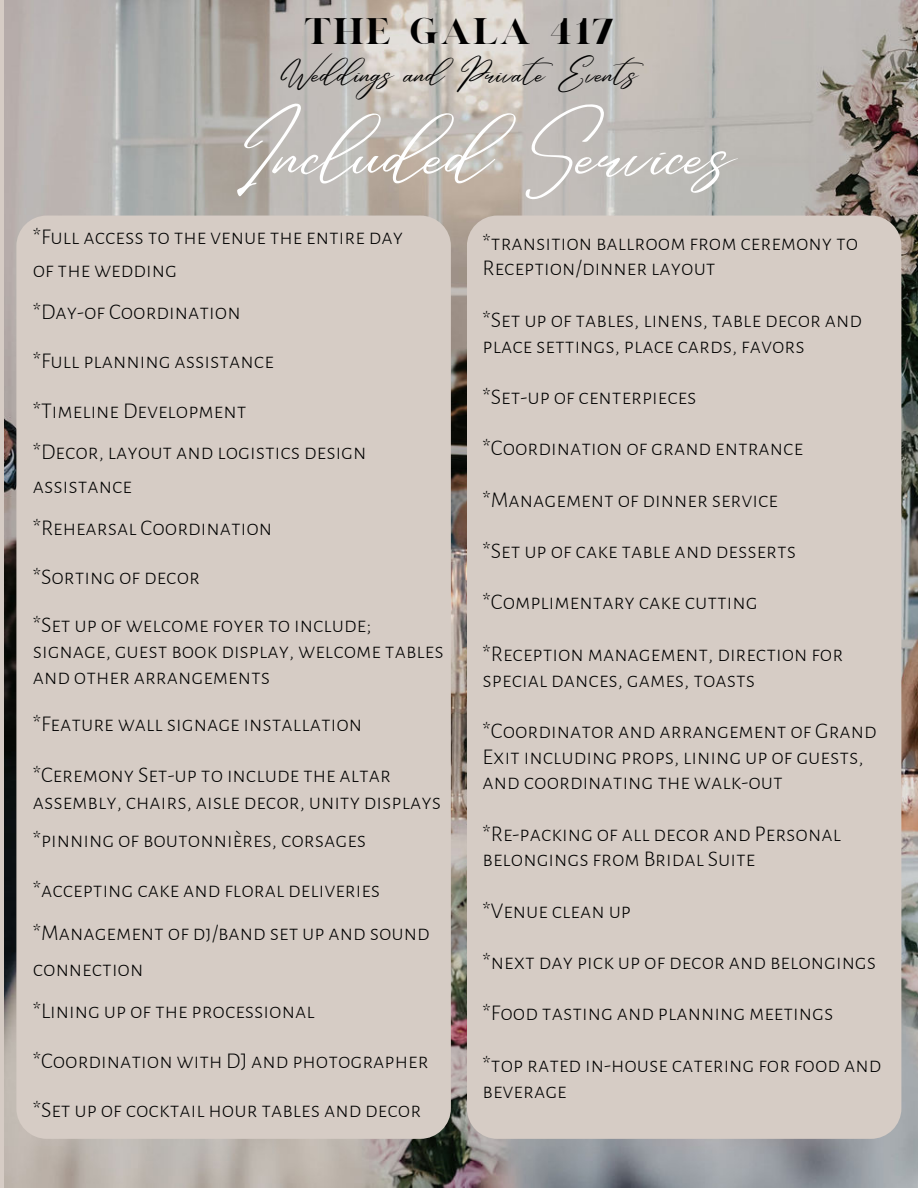
<style>
.page{position:relative;width:918px;height:1188px;background:#fff}
.page>*{position:absolute;margin:0;border:0;box-sizing:border-box;transform-origin:0 0}
.t1{font:75.9px "Andasia";letter-spacing:-.005em;color:#fff}
.t2{font:30px/34.8px "Andasia";color:#000;text-align:center}
.t3{font:300 22.5px/25.7px "Alegreya Sans SC";color:#000}
.s1{font-family:"London"}
</style>
<div class="page">
<img style="left:4px;top:0;width:914px;height:1187px">
<div style="left:467px;top:216px;width:434px;height:923px;background:#d6ccc5;border-radius:30px"></div>
<div style="left:16px;top:216px;width:435px;height:923px;background:#d6ccc5;border-radius:30px"></div>
<h1 class="t2" style="left:279px;top:16px;width:369px"><span class="s1">THE GALA 417<br></span>Weddings and Private Events</h1>
<h2 class="t1" style="left:229px;top:97px;width:510px">Included Services</h2>
<p class="t3" style="left:33px;top:225px;width:372px">*Full access to the venue the entire day</p>
<p class="t3" style="left:33px;top:257px;width:146px">of the wedding</p>
<p class="t3" style="left:33px;top:299px;width:209px">*Day-of Coordination</p>
<p class="t3" style="left:33px;top:349px;width:243px">*Full planning assistance</p>
<p class="t3" style="left:33px;top:398px;width:215px">*Timeline Development</p>
<p class="t3" style="left:33px;top:436px;width:335px;line-height:33.8px">*Decor, layout and logistics design assistance</p>
<p class="t3" style="left:33px;top:515px;width:241px">*Rehearsal Coordination</p>
<p class="t3" style="left:33px;top:565px;width:169px">*Sorting of decor</p>
<p class="t3" style="left:33px;top:613px;width:340px">*Set up of welcome foyer to include;</p>
<p class="t3" style="left:33px;top:639px;width:412px">signage, guest book display, welcome tables and other arrangements</p>
<p class="t3" style="left:33px;top:712px;width:331px">*Feature wall signage installation</p>
<p class="t3" style="left:33px;top:762px;width:410px;line-height:27px">*Ceremony Set-up to include the altar assembly, chairs, aisle decor, unity displays</p>
<p class="t3" style="left:33px;top:828px;width:335px">*pinning of boutonnières, corsages</p>
<p class="t3" style="left:33px;top:877px;width:349px">*accepting cake and floral deliveries</p>
<p class="t3" style="left:33px;top:915px;width:399px;line-height:36px">*Management of dj/band set up and sound connection</p>
<p class="t3" style="left:33px;top:999px;width:284px">*Lining up of the processional</p>
<p class="t3" style="left:33px;top:1048px;width:397px">*Coordination with DJ and photographer</p>
<p class="t3" style="left:33px;top:1098px;width:390px">*Set up of cocktail hour tables and decor</p>
<p class="t3" style="left:483px;top:230px;width:377px">*transition ballroom from ceremony to<br>Reception/dinner layout</p>
<p class="t3" style="left:483px;top:307px;width:381px">*Set up of tables, linens, table decor and place settings, place cards, favors</p>
<p class="t3" style="left:483px;top:384px;width:216px">*Set-up of centerpieces</p>
<p class="t3" style="left:483px;top:436px;width:322px">*Coordination of grand entrance</p>
<p class="t3" style="left:483px;top:487px;width:297px">*Management of dinner service</p>
<p class="t3" style="left:483px;top:538px;width:315px">*Set up of cake table and desserts</p>
<p class="t3" style="left:483px;top:590px;width:277px">*Complimentary cake cutting</p>
<p class="t3" style="left:483px;top:641px;width:362px">*Reception management, direction for special dances, games, toasts</p>
<p class="t3" style="left:483px;top:718px;width:396px">*Coordinator and arrangement of Grand<br>Exit including props, lining up of guests, and coordinating the walk-out</p>
<p class="t3" style="left:483px;top:821px;width:360px">*Re-packing of all decor and Personal belongings from Bridal Suite</p>
<p class="t3" style="left:483px;top:898px;width:150px">*Venue clean up</p>
<p class="t3" style="left:483px;top:950px;width:395px">*next day pick up of decor and belongings</p>
<p class="t3" style="left:483px;top:1001px;width:352px">*Food tasting and planning meetings</p>
<p class="t3" style="left:483px;top:1052px;width:400px">*top rated in-house catering for food and beverage</p>
</div>
